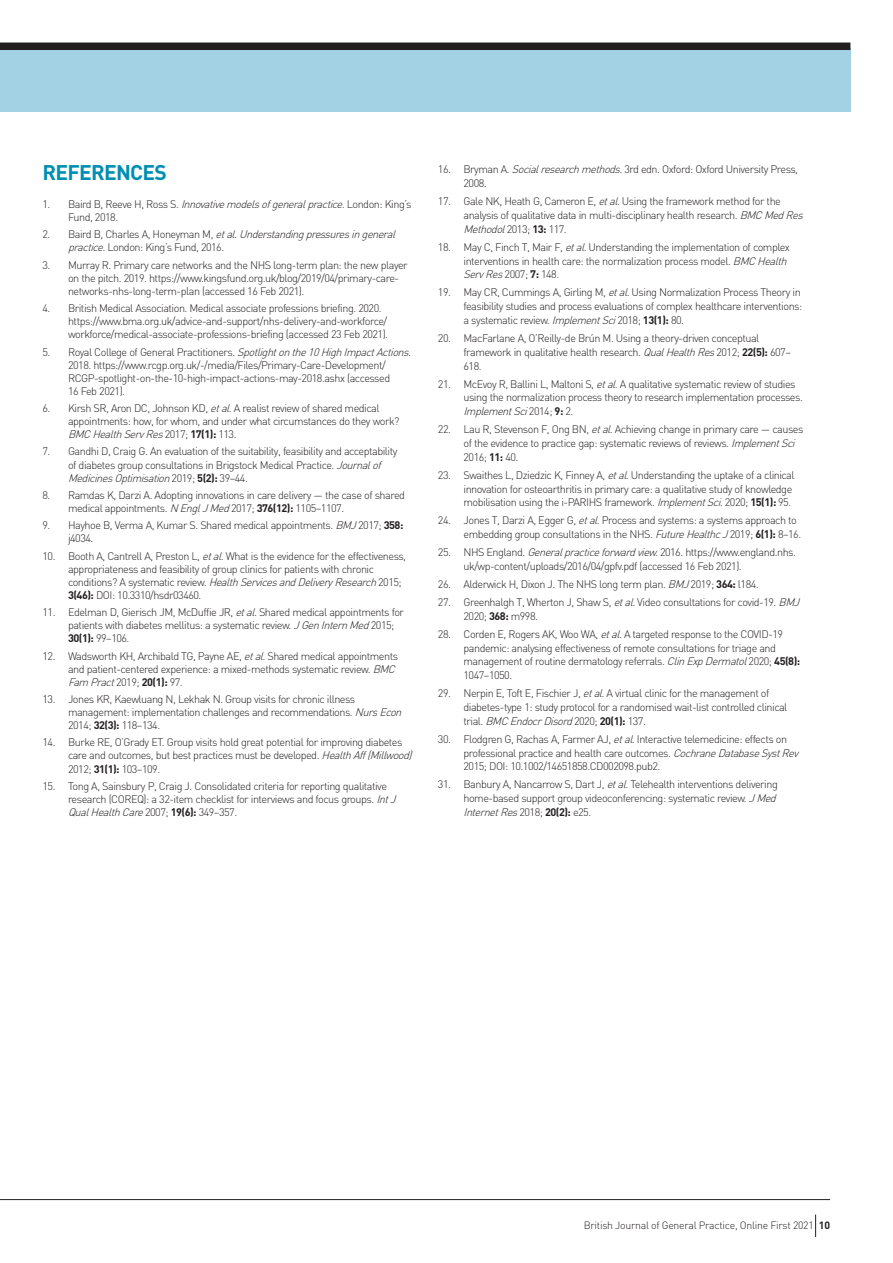
<style>
.page{position:relative;width:893px;height:1263px;background:#fff}
.page>*{position:absolute;margin:0;border:0;box-sizing:border-box;transform-origin:0 0}
.t1{font:700 21px "DIN";letter-spacing:-.035em;color:#008fb3}
.t2{font:300 10.8px/13px "DIN";letter-spacing:-.045em;color:#231f20}
.t3{font:300 10.5px "DIN";letter-spacing:-.025em;color:#231f20}
.s1{font-style:italic}
.s2{font-weight:700}
</style>
<div class="page">
<div style="left:0;top:48px;width:850px;height:64px;background:#a2d2e3"></div>
<div style="left:0;top:43px;width:850px;height:7px;background:#231f20"></div>
<hr style="left:0;top:1199px;width:830px;height:1px;background:#231f20">
<svg style="left:815px;top:1214px;width:1px;height:23px"></svg>
<h1 class="t1" style="left:43px;top:159px;width:126px">REFERENCES</h1>
<p class="t2" style="left:68px;top:197px;width:345px;text-indent:-26px">1 . B a i rd B , R e eve H , R o s s S . <span class="s1">Innovativemodelsofgeneralpractice.</span>L o n d o n : K i n g ’ s<br>Fund, 2018.</p>
<p class="t2" style="left:68px;top:228px;width:332px;text-indent:-26px">2 . B a i rd B , C h a r l e s A , H o n e y m a n M , <span class="s1">etal. Understandingpressuresingeneral practice.</span>London: King’s Fund, 2016.</p>
<p class="t2" style="left:68px;top:258px;width:341px;text-indent:-26px">3. Murray R. Primary care networks and the NHS long-term plan: the new player on the pitch. 2019. https://www.kingsfund.org.uk/blog/2019/04/primary-care&shy;networks-nhs-long-term-plan (accessed 16 Feb 2021).</p>
<p class="t2" style="left:68px;top:302px;width:322px;text-indent:-26px">4. British Medical Association. Medical associate professions briefing. 2020. https://www.bma.org.uk/advice-and-support/nhs-delivery-and-workforce/ workforce/medical-associate-professions-briefing (accessed 23 Feb 2021).</p>
<p class="t2" style="left:68px;top:345px;width:348px;text-indent:-26px">5. Royal College of General Practitioners. <span class="s1">Spotlightonthe10HighImpactActions.<br></span>2018. https://www.rcgp.org.uk/-/media/Files/Primary-Care-Development/ RCGP-spotlight-on-the-10-high-impact-actions-may-2018.ashx (accessed<br>16 Feb 2021).</p>
<p class="t2" style="left:68px;top:401px;width:333px;text-indent:-26px">6. Kirsh SR, Aron DC, Johnson KD, <span class="s1">etal.</span>A realist review of shared medical appointments: how, for whom, and under what circumstances do they work?<br><span class="s1">BMCHealthServRes</span>2 0 1 7 ; <span class="s2">1 7 ( 1 ) :</span> 1 1 3 .</p>
<p class="t2" style="left:68px;top:445px;width:331px;text-indent:-26px">7. Gandhi D, Craig G. An evaluation of the suitability, feasibility and acceptability of diabetes group consultations in Brigstock Medical Practice. <span class="s1">Journalof<br>MedicinesOptimisation</span>2 0 1 9 ; <span class="s2">5 ( 2 ) :</span> 3 9 – 4 4 .</p>
<p class="t2" style="left:68px;top:488px;width:339px;text-indent:-26px">8. Ramdas K, Darzi A. Adopting innovations in care delivery — the case of shared medical appointments. <span class="s1">N EnglJMed</span>2017; <span class="s2">376(12):</span> 1105–1107.</p>
<p class="t2" style="left:68px;top:519px;width:337px;text-indent:-26px">9. Hayhoe B, Verma A, Kumar S. Shared medical appointments. <span class="s1">BMJ</span>2017; <span class="s2">358: </span>j4034.</p>
<p class="t2" style="left:68px;top:549px;width:339px;text-indent:-26px">10. Booth A, Cantrell A, Preston L, <span class="s1">etal.</span>What is the evidence for the effectiveness, appropriateness and feasibility of group clinics for patients with chronic conditions? A systematic review. <span class="s1">HealthServicesandDeliveryResearch</span>2015; <span class="s2">3(46):</span> DOI: 10.3310/hsdr03460.</p>
<p class="t2" style="left:68px;top:606px;width:337px;text-indent:-26px">11. Edelman D, Gierisch JM, McDuffie JR, <span class="s1">etal.</span>Shared medical appointments for patients with diabetes mellitus: a systematic review. <span class="s1">JGenInternMed</span>2015;<br><span class="s2">30(1):</span> 99–106.</p>
<p class="t2" style="left:68px;top:649px;width:332px;text-align:justify;text-indent:-26px">12. Wadsworth KH, Archibald TG, Payne AE, <span class="s1">etal.</span>Shared medical appointments and patient-centered experience: a mixed-methods systematic review. <span class="s1">BMC Fam Pract</span>2019; <span class="s2">20(1):</span> 97.</p>
<p class="t2" style="left:68px;top:692px;width:338px;text-indent:-26px">13. Jones KR, Kaewluang N, Lekhak N. Group visits for chronic illness management: implementation challenges and recommendations. <span class="s1">NursEcon<br></span>2014; <span class="s2">32(3):</span> 118–134.</p>
<p class="t2" style="left:68px;top:736px;width:349px;text-indent:-26px">14. Burke RE, O’Grady ET. Group visits hold great potential for improving diabetes care and outcomes, but best practices must be developed. <span class="s1">HealthAff(Millwood)<br></span>2012; <span class="s2">31(1):</span> 103–109.</p>
<p class="t2" style="left:68px;top:779px;width:332px;text-indent:-26px">15. Tong A, Sainsbury P, Craig J. Consolidated criteria for reporting qualitative research (COREQ): a 32-item checklist for interviews and focus groups. <span class="s1">IntJ<br>QualHealthCare</span>2007; <span class="s2">19(6):</span> 349–357.</p>
<p class="t2" style="left:463px;top:162px;width:336px;line-height:13.8px;text-indent:-26px">16. Bryman A. <span class="s1">Socialresearchmethods.</span>3rd edn. Oxford: Oxford University Press,<br>2008.</p>
<p class="t2" style="left:463px;top:194px;width:344px;line-height:13.8px;text-indent:-26px">17. Gale NK, Heath G, Cameron E, <span class="s1">etal.</span>Using the framework method for the analysis of qualitative data in multi-disciplinary health research. <span class="s1">BMCMedRes<br>Methodol</span>2013; <span class="s2">13:</span> 117.</p>
<p class="t2" style="left:463px;top:240px;width:328px;line-height:13.8px;text-align:justify;text-indent:-26px">18. May C, Finch T, Mair F, <span class="s1">etal.</span>Understanding the implementation of complex interventions in health care: the normalization process model. <span class="s1">BMCHealth ServRes</span>2007; <span class="s2">7:</span> 148.</p>
<p class="t2" style="left:463px;top:285px;width:340px;line-height:13.8px;text-indent:-26px">19. May CR, Cummings A, Girling M, <span class="s1">etal.</span>Using Normalization Process Theory in feasibility studies and process evaluations of complex healthcare interventions: a systematic review. <span class="s1">ImplementSci</span>2018; <span class="s2">13(1):</span> 80.</p>
<p class="t2" style="left:463px;top:331px;width:329px;line-height:13.8px;text-indent:-26px">20. MacFarlane A, O’Reilly-de Brún M. Using a theory-driven conceptual framework in qualitative health research. <span class="s1">QualHealthRes</span>2012; <span class="s2">22(5):</span> 607–<br>618.</p>
<p class="t2" style="left:463px;top:377px;width:341px;line-height:13.8px;text-indent:-26px">21. McEvoy R, Ballini L, Maltoni S, <span class="s1">etal.</span>A qualitative systematic review of studies using the normalization process theory to research implementation processes.<br><span class="s1">ImplementSci</span>2 0 1 4 ; <span class="s2">9 :</span> 2 .</p>
<p class="t2" style="left:463px;top:422px;width:341px;line-height:13.8px;text-indent:-26px">22. Lau R, Stevenson F, Ong BN, <span class="s1">etal.</span>Achieving change in primary care — causes of the evidence to practice gap: systematic reviews of reviews. <span class="s1">ImplementSci<br></span>2016; <span class="s2">11:</span> 40.</p>
<p class="t2" style="left:463px;top:468px;width:333px;line-height:13.8px;text-indent:-26px">23. Swaithes L, Dziedzic K, Finney A, <span class="s1">etal.</span>Understanding the uptake of a clinical innovation for osteoarthritis in primary care: a qualitative study of knowledge mobilisation using the i-PARIHS framework. <span class="s1">ImplementSci.</span>2020; <span class="s2">15(1):</span> 95.</p>
<p class="t2" style="left:463px;top:513px;width:339px;line-height:13.8px;text-indent:-26px">24. Jones T, Darzi A, Egger G, <span class="s1">etal.</span>Process and systems: a systems approach to embedding group consultations in the NHS. <span class="s1">FutureHealthcJ</span>2019; <span class="s2">6(1):</span> 8–16.</p>
<p class="t2" style="left:463px;top:545px;width:334px;line-height:13.8px;text-indent:-26px">25. NHS England. <span class="s1">Generalpracticeforwardview.</span>2016. https://www.england.nhs. uk/wp-content/uploads/2016/04/gpfv.pdf (accessed 16 Feb 2021).</p>
<p class="t2" style="left:438px;top:577px;width:322px">26. Alderwick H, Dixon J. The NHS long term plan. <span class="s1">BMJ</span>2019; <span class="s2">364:</span> l184.</p>
<p class="t2" style="left:463px;top:595px;width:341px;line-height:13.8px;text-indent:-26px">27. Greenhalgh T, Wherton J, Shaw S, <span class="s1">etal.</span>Video consultations for covid-19. <span class="s1">BMJ<br></span>2020; <span class="s2">368:</span> m998.</p>
<p class="t2" style="left:463px;top:627px;width:338px;line-height:13.8px;text-indent:-26px">28. Corden E, Rogers AK, Woo WA, <span class="s1">etal.</span>A targeted response to the COVID-19 pandemic: analysing effectiveness of remote consultations for triage and management of routine dermatology referrals. <span class="s1">ClinExpDermatol</span>2020; <span class="s2">45(8):<br></span>1047–1050.</p>
<p class="t2" style="left:463px;top:686px;width:325px;line-height:13.8px;text-indent:-26px">29. Nerpin E, Toft E, Fischier J, <span class="s1">etal.</span>A virtual clinic for the management of diabetes-type 1: study protocol for a randomised wait-list controlled clinical trial. <span class="s1">BMCEndocrDisord</span>2020; <span class="s2">20(1):</span> 137.</p>
<p class="t2" style="left:463px;top:732px;width:340px;line-height:13.8px;text-indent:-26px">30. Flodgren G, Rachas A, Farmer AJ, <span class="s1">etal.</span>Interactive telemedicine: effects on professional practice and health care outcomes. <span class="s1">CochraneDatabaseSystRev<br></span>2015; DOI: 10.1002/14651858.CD002098.pub2.</p>
<p class="t2" style="left:463px;top:777px;width:317px;line-height:13.8px;text-indent:-26px">31. Banbury A, Nancarrow S, Dart J, <span class="s1">etal.</span>Telehealth interventions delivering home-based support group videoconferencing: systematic review. <span class="s1">JMed<br>InternetRes</span>2018; <span class="s2">20(2):</span> e25.</p>
<p class="t3" style="left:584px;top:1219px;width:248px">British Journal of General Practice, Online First 2021 <span class="s2">10</span></p>
</div>
